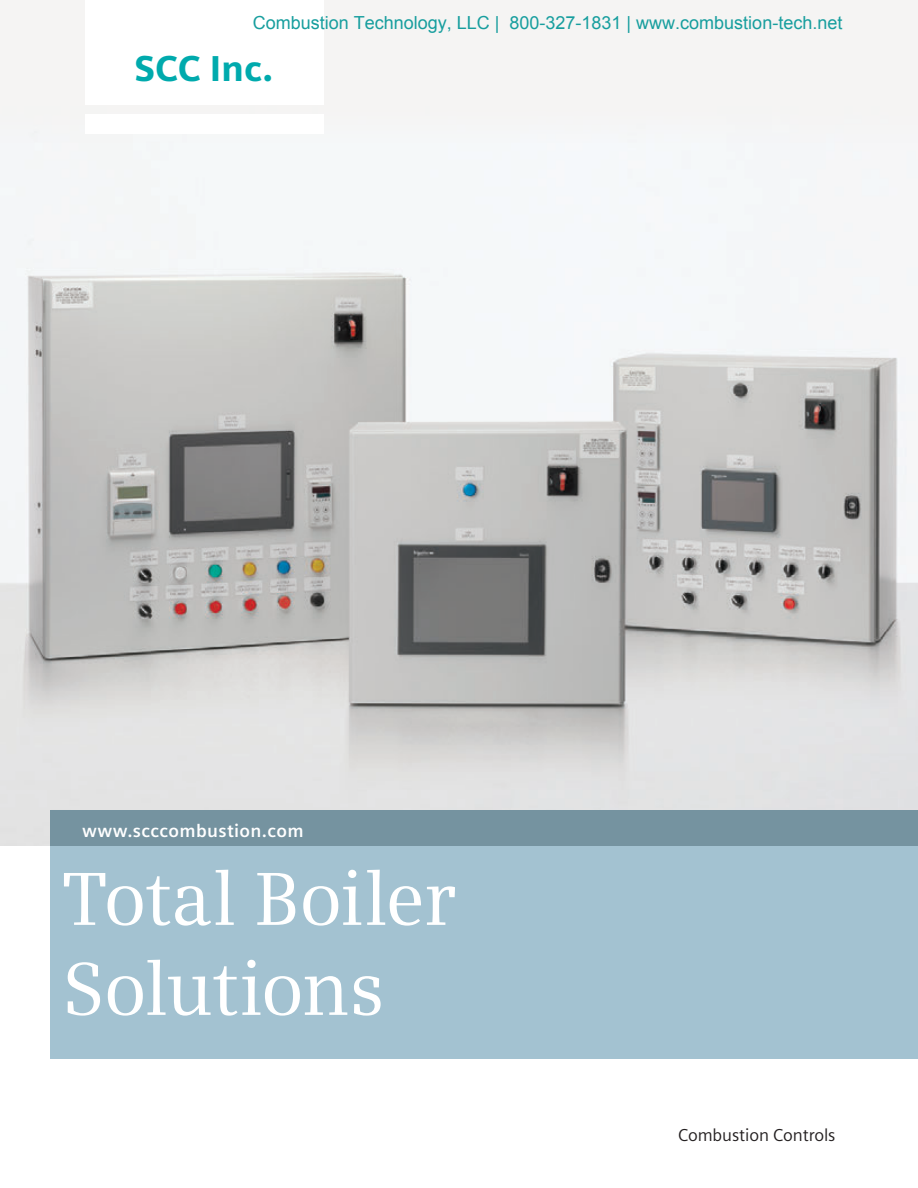
<style>
.page{position:relative;width:918px;height:1188px;background:#fff}
.page>*{position:absolute;margin:0;border:0;box-sizing:border-box;transform-origin:0 0}
.t1{font:75px/90px "Siemens Serif";letter-spacing:-.03em;color:#fff}
.t2{font:900 36px "Siemens Sans";color:#00aaad}
.t3{font:18px "Arial";color:#179e9e}
.t4{font:700 18px "Siemens Sans";letter-spacing:.02em;color:#fff}
.t5{font:17.25px "Siemens Sans";letter-spacing:-.005em;color:#231f20}
</style>
<div class="page">
<img style="left:0;top:106px;width:918px;height:739px">
<div style="left:50px;top:845px;width:868px;height:214px;background:#a3c2d1"></div>
<div style="left:50px;top:810px;width:868px;height:35px;background:#7593a0"></div>
<div style="left:1px;top:0;width:917px;height:143px;background:#f5f4f3"></div>
<div style="left:85px;top:0;width:238px;height:105px;background:#fff"></div>
<div style="left:85px;top:114px;width:238px;height:19px;background:#fff"></div>
<p class="t3" style="left:253px;top:11px;width:591px">Combustion Technology, LLC | 800-327-1831 | www.combustion-tech.net</p>
<h2 class="t2" style="left:134px;top:48px;width:141px">SCC Inc.</h2>
<p class="t4" style="left:82px;top:820px;width:223px">www.scccombustion.com</p>
<h1 class="t1" style="left:62px;top:855px;width:396px">Total Boiler<br>Solutions</h1>
<p class="t5" style="left:678px;top:1125px;width:159px">Combustion Controls</p>
</div>
